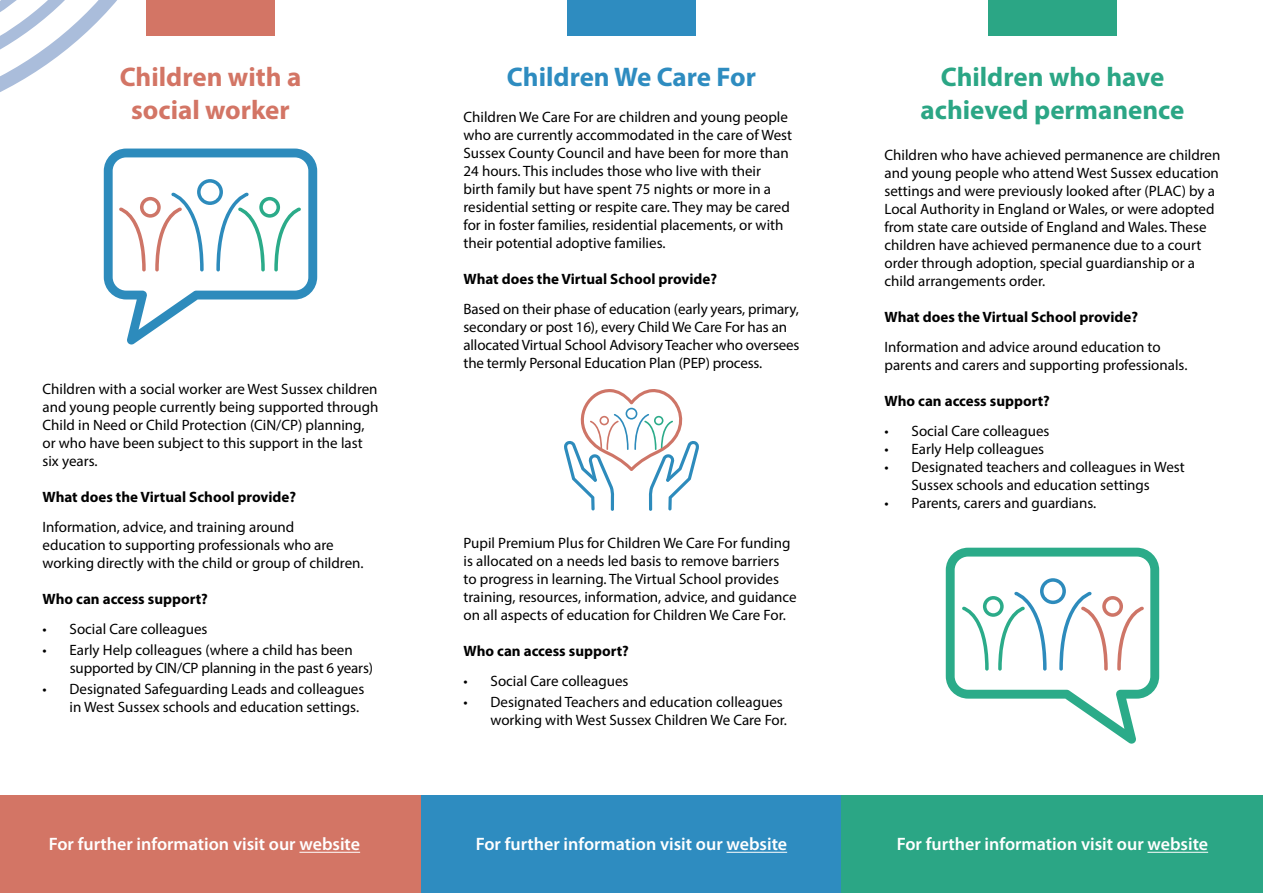
<style>
.page{position:relative;width:1263px;height:893px;background:#fff}
.page>*{position:absolute;margin:0;border:0;box-sizing:border-box;transform-origin:0 0}
.t1{font:700 27px/32.4px "Myriad Pro";color:#2ba685;text-align:center}
.t2{font:700 27px/32.4px "Myriad Pro";color:#d37565;text-align:center}
.t3{font:700 27px "Myriad Pro";color:#2e8cc0}
.t4{font:600 18px "Myriad Pro";color:#fff}
.t5{font:15px/18px "Myriad Pro";color:#000}
.t6{font:700 15px "Myriad Pro";color:#000}
</style>
<div class="page">
<div style="left:0;top:796px;width:422px;height:97px;background:#d37565"></div>
<div style="left:146px;top:0;width:129px;height:36px;background:#d37565"></div>
<div style="left:567px;top:0;width:129px;height:36px;background:#2e8cc0"></div>
<div style="left:988px;top:0;width:128px;height:36px;background:#2ba685"></div>
<div style="left:422px;top:796px;width:419px;height:97px;background:#2e8cc0"></div>
<div style="left:841px;top:796px;width:422px;height:97px;background:#2ba685"></div>
<svg style="left:0;top:0;width:117px;height:92px"></svg>
<svg style="left:564px;top:389px;width:135px;height:122px"></svg>
<svg style="left:946px;top:548px;width:213px;height:196px"></svg>
<svg style="left:104px;top:149px;width:213px;height:195px"></svg>
<hr style="left:299px;top:852px;width:61px;height:1px;background:#fff">
<hr style="left:726px;top:852px;width:61px;height:1px;background:#fff">
<hr style="left:1147px;top:852px;width:61px;height:1px;background:#fff">
<h2 class="t2" style="left:120px;top:60px;width:183px">Children with a social worker</h2>
<h2 class="t3" style="left:507px;top:59px;width:251px">Children We Care For</h2>
<h2 class="t1" style="left:921px;top:60px;width:265px">Children who have achieved permanence</h2>
<p class="t5" style="left:463px;top:108px;width:330px">Children We Care For are children and young people who are currently accommodated in the care of West Sussex County Council and have been for more than 24 hours. This includes those who live with their birth family but have spent 75 nights or more in a residential setting or respite care. They may be cared for in foster families, residential placements, or with their potential adoptive families.</p>
<h3 class="t6" style="left:463px;top:269px;width:255px">What does the Virtual School provide?</h3>
<p class="t5" style="left:463px;top:300px;width:337px">Based on their phase of education (early years, primary, secondary or post 16), every Child We Care For has an allocated Virtual School Advisory Teacher who oversees the termly Personal Education Plan (PEP) process.</p>
<p class="t5" style="left:884px;top:146px;width:337px">Children who have achieved permanence are children and young people who attend West Sussex education settings and were previously looked after (PLAC) by a Local Authority in England or Wales, or were adopted from state care outside of England and Wales. These children have achieved permanence due to a court order through adoption, special guardianship or a child arrangements order.</p>
<h3 class="t6" style="left:884px;top:307px;width:255px">What does the Virtual School provide?</h3>
<p class="t5" style="left:884px;top:338px;width:304px">Information and advice around education to parents and carers and supporting professionals.</p>
<h3 class="t6" style="left:884px;top:391px;width:167px">Who can access support?</h3>
<p class="t5" style="left:884px;top:422px;width:166px">• Social Care colleagues</p>
<p class="t5" style="left:884px;top:440px;width:161px">• Early Help colleagues</p>
<p class="t5" style="left:884px;top:458px;width:302px;text-align:center">• Designated teachers and colleagues in West<br>Sussex schools and education settings</p>
<p class="t5" style="left:884px;top:494px;width:213px">• Parents, carers and guardians.</p>
<p class="t5" style="left:43px;top:380px;width:337px">Children with a social worker are West Sussex children and young people currently being supported through Child in Need or Child Protection (CiN/CP) planning, or who have been subject to this support in the last six years.</p>
<h3 class="t6" style="left:43px;top:487px;width:255px">What does the Virtual School provide?</h3>
<p class="t5" style="left:43px;top:518px;width:323px">Information, advice, and training around<br>education to supporting professionals who are working directly with the child or group of children.</p>
<h3 class="t6" style="left:43px;top:589px;width:167px">Who can access support?</h3>
<p class="t5" style="left:43px;top:620px;width:166px">• Social Care colleagues</p>
<p class="t5" style="left:70px;top:641px;width:305px;text-indent:-27px">• Early Help colleagues (where a child has been supported by CIN/CP planning in the past 6 years)</p>
<p class="t5" style="left:70px;top:680px;width:296px;text-indent:-27px">• Designated Safeguarding Leads and colleagues in West Sussex schools and education settings.</p>
<p class="t5" style="left:463px;top:534px;width:335px">Pupil Premium Plus for Children We Care For funding is allocated on a needs led basis to remove barriers<br>to progress in learning. The Virtual School provides training, resources, information, advice, and guidance on all aspects of education for Children We Care For.</p>
<h3 class="t6" style="left:463px;top:641px;width:167px">Who can access support?</h3>
<p class="t5" style="left:463px;top:672px;width:166px">• Social Care colleagues</p>
<p class="t5" style="left:463px;top:693px;width:325px;text-align:right">• Designated Teachers and education colleagues working with West Sussex Children We Care For.</p>
<p class="t4" style="left:49px;top:834px;width:313px">For further information visit our website</p>
<p class="t4" style="left:476px;top:834px;width:313px">For further information visit our website</p>
<p class="t4" style="left:897px;top:834px;width:313px">For further information visit our website</p>
</div>
